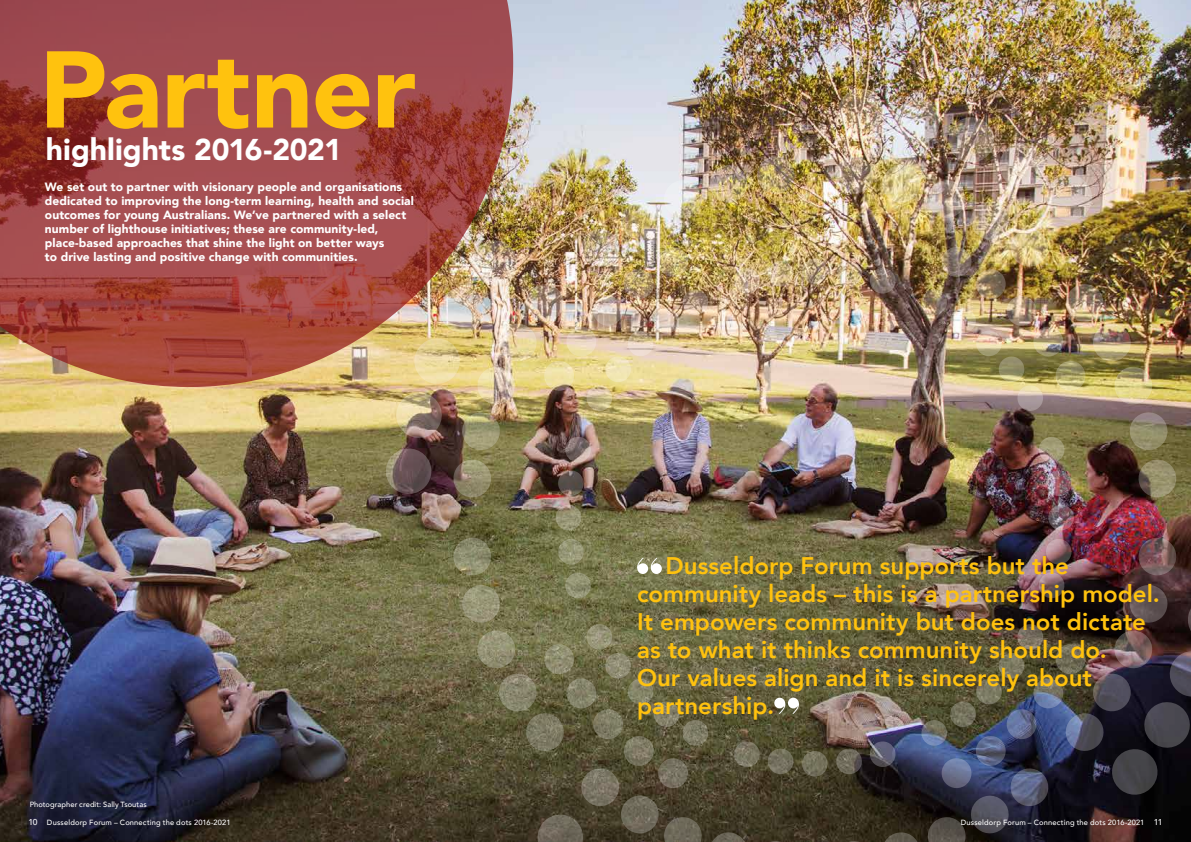
<style>
.page{position:relative;width:1191px;height:842px;background:#fff}
.page>*{position:absolute;margin:0;border:0;box-sizing:border-box;transform-origin:0 0}
.t1{font:900 107.7px "Avenir";letter-spacing:-.005em;color:#ffc20e}
.t2{font:900 30px "Avenir";color:#fff}
.t3{font:800 24px/28px "Avenir";color:#ffc20e}
.t4{font:900 12px/14px "Avenir";letter-spacing:.005em;color:#fff}
.t5{font:500 7.5px "Avenir";letter-spacing:.02em;color:#fff}
.s1{font-size:8.5px}
</style>
<div class="page">
<img style="left:0;top:0;width:1191px;height:842px">
<svg style="left:555px;top:504px;width:26px;height:27px"></svg>
<img style="left:384px;top:155px;width:444px;height:343px">
<img style="left:834px;top:88px;width:357px;height:754px">
<svg style="left:0;top:0;width:513px;height:387px;fill:#a44d51"></svg>
<svg style="left:453px;top:537px;width:375px;height:305px"></svg>
<h1 class="t1" style="left:39px;top:42px;width:378px">Partner</h1>
<h2 class="t2" style="left:46px;top:136px;width:297px">highlights 2016-2021</h2>
<p class="t4" style="left:45px;top:180px;width:370px">We set out to partner with visionary people and organisations dedicated to improving the long-term learning, health and social outcomes for young Australians. We’ve partnered with a select number of lighthouse initiatives; these are community-led, place-based approaches that shine the light on better ways<br>to drive lasting and positive change with communities.</p>
<h3 class="t3" style="left:637px;top:554px;width:524px;text-indent:29px">Dusseldorp Forum supports but the community leads – this is a partnership model.<br>It empowers community but does not dictate as to what it thinks community should do.<br>Our values align and it is sincerely about partnership.</h3>
<p class="t5" style="left:30px;top:801px;width:118px">Photographer credit: Sally Tsoutas</p>
<p class="t5" style="left:28px;top:819px;width:204px"><span class="s1">10</span> Dusseldorp Forum – Connecting the dots 2016-2021</p>
<p class="t5" style="left:960px;top:819px;width:203px">Dusseldorp Forum – Connecting the dots 2016-2021 <span class="s1">11</span></p>
</div>
